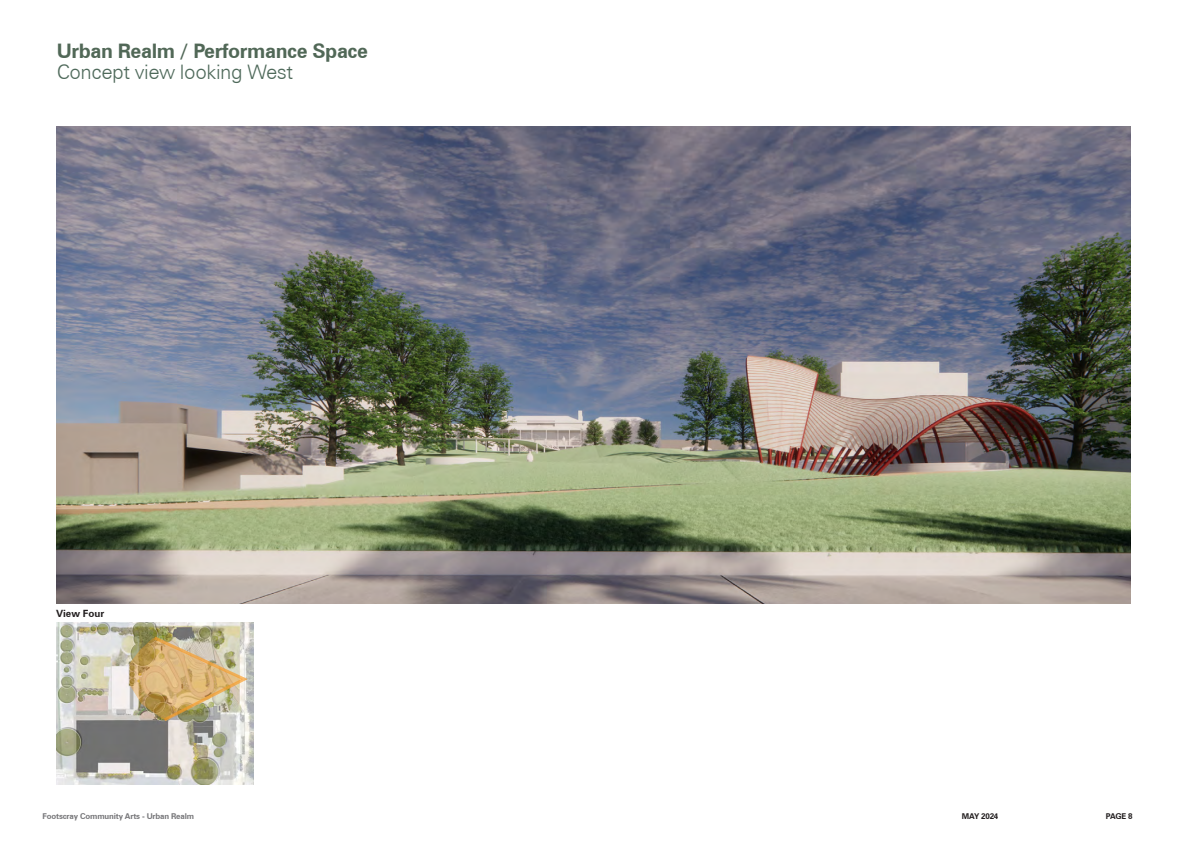
<style>
.page{position:relative;width:1191px;height:842px;background:#fff}
.page>*{position:absolute;margin:0;border:0;box-sizing:border-box;transform-origin:0 0}
.t1{font:700 20px "Zurich BT";letter-spacing:-.02em;color:#516857}
.t2{font:300 20px "Zurich BT";letter-spacing:-.02em;color:#4e695a}
.t3{font:700 10px "Zurich BT";color:#231f20}
.t4{font:700 8px "Zurich BT";letter-spacing:-.02em;color:#77777a}
.t5{font:700 8px "Zurich BT";letter-spacing:-.02em;color:#231f20}
</style>
<div class="page">
<img style="left:56px;top:623px;width:197px;height:161px">
<img style="left:129px;top:635px;width:120px;height:87px">
<img style="left:56px;top:126px;width:1074px;height:478px">
<h1 class="t1" style="left:57px;top:38px;width:313px">Urban Realm / Performance Space</h1>
<h1 class="t2" style="left:57px;top:59px;width:238px">Concept view looking West</h1>
<p class="t3" style="left:56px;top:607px;width:50px">View Four</p>
<p class="t4" style="left:43px;top:812px;width:153px">Footscray Community Arts - Urban Realm</p>
<p class="t5" style="left:961px;top:812px;width:38px">MAY 2024</p>
<p class="t5" style="left:1106px;top:812px;width:28px">PAGE 8</p>
</div>
